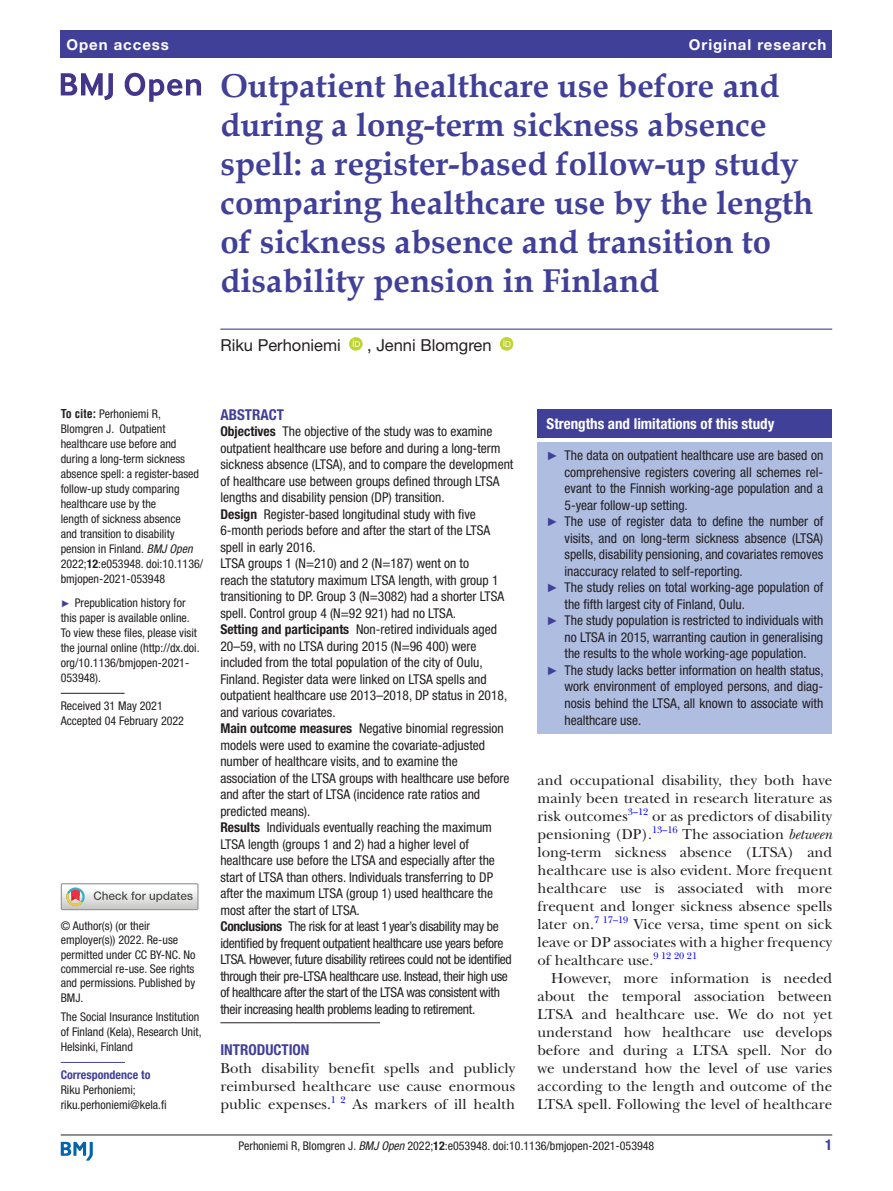
<style>
.page{position:relative;width:893px;height:1191px;background:#fff}
.page>*{position:absolute;margin:0;border:0;box-sizing:border-box;transform-origin:0 0}
.t1{font:700 33px/39px "Book Antiqua";color:#414099}
.t2{font:16.5px "Helvetica Neue LT Std";color:#231f20}
.t3{font:15px/18px "New Baskerville";color:#231f20;text-align:justify}
.t4{font:700 condensed 15px "Helvetica Neue LT Std";color:#fff}
.t5{font:700 15px "Helvetica Neue LT Std";letter-spacing:.065em;color:#fff}
.t6{font:700 condensed 15px "Helvetica Neue LT Std";color:#414099}
.t7{font:condensed 13.5px/16.5px "Helvetica Neue LT Std";color:#231f20}
.t8{font:condensed 12px/15px "Helvetica Neue LT Std";color:#231f20}
.t9{font:700 condensed 12px "Helvetica Neue LT Std";color:#414099}
.t10{font:9.9px "New Baskerville";color:#00f}
.s1{font-family:"Helvetica LT Std";font-weight:700}
.s2{font-style:italic}
.s3{font-weight:700}
.s4{font-family:"Arial";font-stretch:normal;font-size:9.75px;color:#414099}
.s5{font-family:"Arial";font-stretch:normal;font-size:12px;color:#414099}
</style>
<div class="page">
<hr style="left:61px;top:1134px;width:771px;height:1px;background:#231f20">
<svg style="left:61px;top:1141px;width:32px;height:19px"></svg>
<div style="left:61px;top:31px;width:771px;height:27px;background:#414099"></div>
<hr style="left:220px;top:328px;width:612px;height:2px;background:#414099">
<svg style="left:349px;top:337px;width:14px;height:14px"></svg>
<svg style="left:500px;top:337px;width:13px;height:14px"></svg>
<hr style="left:61px;top:693px;width:64px;height:1px;background:#231f20">
<hr style="left:61px;top:1062px;width:64px;height:1px;background:#414099">
<svg style="left:61px;top:73px;width:52px;height:27px"></svg>
<svg style="left:125px;top:73px;width:76px;height:29px"></svg>
<div style="left:61px;top:883px;width:138px;height:27px;border:1px solid #969090"></div>
<svg style="left:61px;top:883px;width:137px;height:26px"></svg>
<hr style="left:220px;top:1022px;width:160px;height:1px;background:#231f20">
<div style="left:538px;top:409px;width:294px;height:29px;background:#414099"></div>
<div style="left:538px;top:442px;width:294px;height:291px;background:#afbde1"></div>
<p class="t5" style="left:66px;top:35px;width:104px">Open access</p>
<p class="t5" style="left:689px;top:35px;width:139px">Original research</p>
<h1 class="t1" style="left:220px;top:66px;width:595px">Outpatient healthcare use before and during a long-term sickness absence spell: a register-based follow-up study comparing healthcare use by the length of sickness absence and transition to disability pension in Finland</h1>
<p class="t2" style="left:220px;top:335px;width:122px">Riku Perhoniemi</p>
<p class="t2" style="left:367px;top:335px;width:126px">, Jenni Blomgren</p>
<p class="t8" style="left:61px;top:406px;width:144px"><span class="s1">To cite:</span> Perhoniemi R,<br>Blomgren J. Outpatient healthcare use before and during a long-term sickness absence spell: a register-based follow-up study comparing healthcare use by the<br>length of sickness absence<br>and transition to disability pension in Finland. <span class="s2">BMJ Open<br></span>2022;<span class="s3">12</span>:e053948. doi:10.1136/ bmjopen-2021-053948</p>
<p class="t8" style="left:61px;top:595px;width:140px"><span class="s4">►</span> Prepublication history for this paper is available online.<br>To view these files, please visit the journal online (http://dx.doi. org/10.1136/bmjopen-2021-<br>053948).</p>
<p class="t8" style="left:61px;top:698px;width:125px">Received 31 May 2021<br>Accepted 04 February 2022</p>
<p class="t8" style="left:61px;top:918px;width:136px;line-height:14.4px">© Author(s) (or their employer(s)) 2022. Re-use permitted under CC BY-NC. No commercial re-use. See rights and permissions. Published by<br>BMJ.</p>
<p class="t8" style="left:61px;top:1009px;width:142px">The Social Insurance Institution of Finland (Kela), Research Unit,<br>Helsinki, Finland</p>
<p class="t9" style="left:61px;top:1067px;width:91px">Correspondence to</p>
<p class="t8" style="left:61px;top:1082px;width:107px">Riku Perhoniemi; riku.perhoniemi@kela.fi</p>
<p class="t6" style="left:220px;top:405px;width:65px">ABSTRACT</p>
<p class="t7" style="left:220px;top:423px;width:295px"><span class="s3">Objectives</span> The objective of the study was to examine outpatient healthcare use before and during a long-term sickness absence (LTSA), and to compare the development of healthcare use between groups defined through LTSA lengths and disability pension (DP) transition.<br><span class="s3">Design</span> Register-based longitudinal study with five 6-month periods before and after the start of the LTSA spell in early 2016.<br>LTSA groups 1 (N=210) and 2 (N=187) went on to<br>reach the statutory maximum LTSA length, with group 1 transitioning to DP. Group 3 (N=3082) had a shorter LTSA spell. Control group 4 (N=92 921) had no LTSA.<br><span class="s3">Setting and participants</span> Non-retired individuals aged 20–59, with no LTSA during 2015 (N=96 400) were included from the total population of the city of Oulu, Finland. Register data were linked on LTSA spells and outpatient healthcare use 2013–2018, DP status in 2018, and various covariates.<br><span class="s3">Main outcome measures</span> Negative binomial regression models were used to examine the covariate-adjusted number of healthcare visits, and to examine the association of the LTSA groups with healthcare use before and after the start of LTSA (incidence rate ratios and predicted means).<br><span class="s3">Results</span> Individuals eventually reaching the maximum LTSA length (groups 1 and 2) had a higher level of healthcare use before the LTSA and especially after the start of LTSA than others. Individuals transferring to DP after the maximum LTSA (group 1) used healthcare the most after the start of LTSA.<br><span class="s3">Conclusions</span> The risk for at least 1year’s disability may be identified by frequent outpatient healthcare use years before LTSA. However, future disability retirees could not be identified through their pre-LTSA healthcare use. Instead, their high use of healthcare after the start of the LTSA was consistent with their increasing health problems leading to retirement.</p>
<p class="t6" style="left:220px;top:1041px;width:91px">INTRODUCTION</p>
<p class="t3" style="left:220px;top:1059px;width:296px">Both disability benefit spells and publicly reimbursed healthcare use cause enormous public expenses.<sup>1</sup> <sup>2</sup> As markers of ill health</p>
<p class="t4" style="left:547px;top:414px;width:229px">Strengths and limitations of this study</p>
<p class="t7" style="left:547px;top:447px;width:278px"><span class="s5">►</span> The data on outpatient healthcare use are based on</p>
<p class="t7" style="left:565px;top:464px;width:260px">comprehensive registers covering all schemes rel-</p>
<p class="t7" style="left:565px;top:480px;width:260px">evant to the Finnish working-age population and a</p>
<p class="t7" style="left:565px;top:497px;width:125px">5-year follow-up setting.</p>
<p class="t7" style="left:547px;top:513px;width:278px"><span class="s5">►</span> The use of register data to define the number of</p>
<p class="t7" style="left:565px;top:530px;width:260px">visits, and on long-term sickness absence (LTSA)</p>
<p class="t7" style="left:565px;top:546px;width:260px">spells, disability pensioning, and covariates removes</p>
<p class="t7" style="left:565px;top:563px;width:180px">inaccuracy related to self-reporting.</p>
<p class="t7" style="left:547px;top:579px;width:278px"><span class="s5">►</span> The study relies on total working-age population of</p>
<p class="t7" style="left:565px;top:596px;width:182px">the fifth largest city of Finland, Oulu.</p>
<p class="t7" style="left:547px;top:612px;width:278px"><span class="s5">►</span> The study population is restricted to individuals with</p>
<p class="t7" style="left:565px;top:629px;width:260px">no LTSA in 2015, warranting caution in generalising</p>
<p class="t7" style="left:565px;top:645px;width:244px">the results to the whole working-age population.</p>
<p class="t7" style="left:547px;top:662px;width:279px"><span class="s5">►</span> The study lacks better information on health status,</p>
<p class="t7" style="left:565px;top:678px;width:260px">work environment of employed persons, and diag-</p>
<p class="t7" style="left:565px;top:695px;width:260px">nosis behind the LTSA, all known to associate with</p>
<p class="t7" style="left:565px;top:711px;width:78px">healthcare use.</p>
<p class="t3" style="left:538px;top:771px;width:296px">and occupational disability, they both have mainly been treated in research literature as risk outcomes<sup>3–12</sup> or as predictors of disability pensioning (DP).</p>
<p class="t10" style="left:652px;top:823px;width:27px">13–16</p>
<p class="t3" style="left:538px;top:825px;width:296px;text-indent:145px">The association <span class="s2">between </span>long-term sickness absence (LTSA) and healthcare use is also evident. More frequent healthcare use is associated with more frequent and longer sickness absence spells later on.</p>
<p class="t10" style="left:594px;top:913px;width:36px">7 17–19</p>
<p class="t3" style="left:538px;top:915px;width:296px;text-indent:96px">Vice versa, time spent on sick leave or DP associates with a higher frequency of healthcare use.</p>
<p class="t10" style="left:653px;top:949px;width:45px">9 12 20 21</p>
<p class="t3" style="left:538px;top:969px;width:296px;text-indent:14px">However, more information is needed about the temporal association between LTSA and healthcare use. We do not yet understand how healthcare use develops before and during a LTSA spell. Nor do we understand how the level of use varies according to the length and outcome of the LTSA spell. Following the level of healthcare</p>
<p class="t8" style="left:239px;top:1137px;width:417px">Perhoniemi R, Blomgren J. <span class="s2">BMJ Open</span> 2022;<span class="s3">12</span>:e053948. doi:10.1136/bmjopen-2021-053948</p>
<p class="t6" style="left:825px;top:1135px;width:9px">1</p>
</div>
